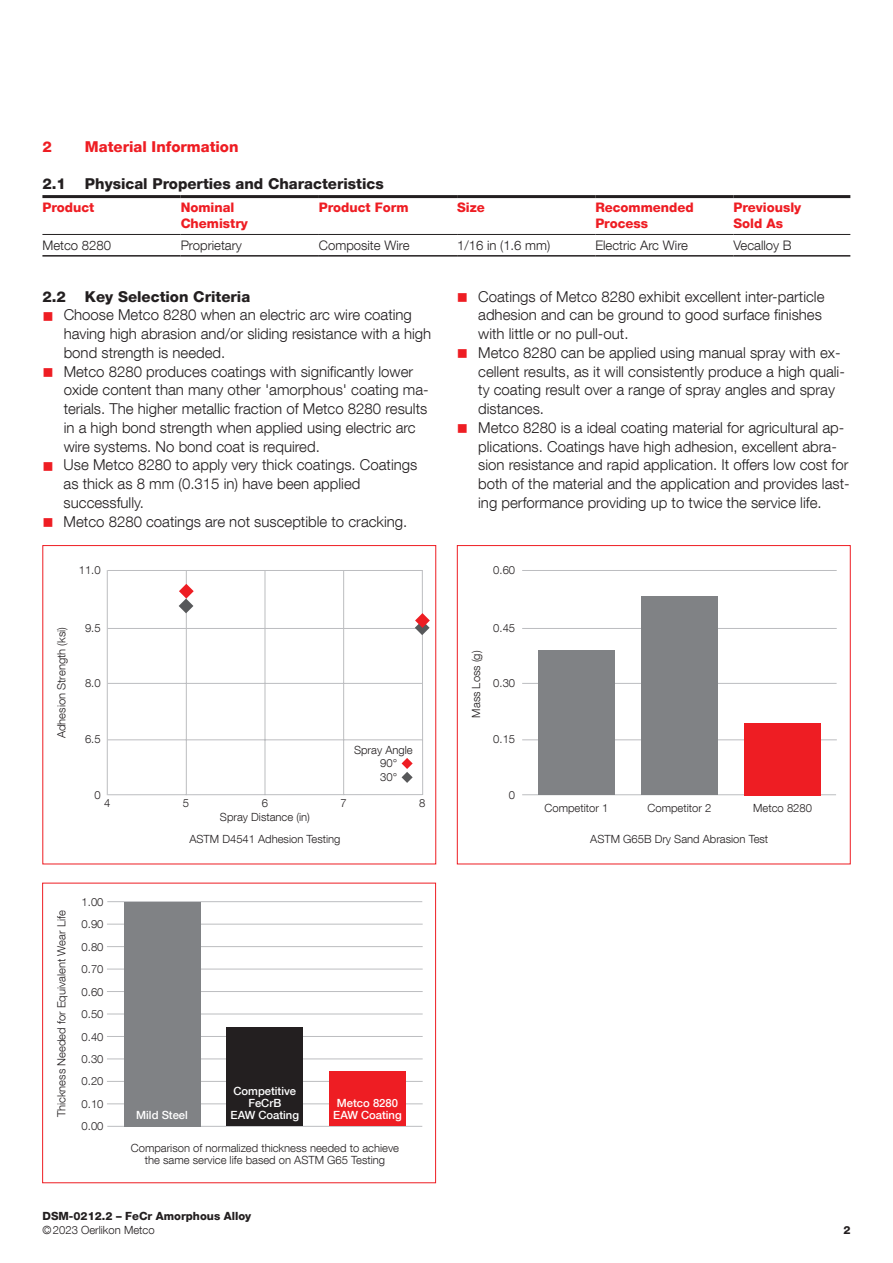
<style>
.page{position:relative;width:893px;height:1263px;background:#fff}
.page>*{position:absolute;margin:0;border:0;box-sizing:border-box;transform-origin:0 0}
.t1{font:300 15px/18.8px "Helvetica Neue LT Com";color:#231f20}
.t2{font:800 15px "Helvetica Neue LT Com";color:#231f20}
.t3{font:800 15px "Helvetica Neue LT Com";color:#ee1d23}
.t4{font:800 13.2px/16.5px "Helvetica Neue LT Com";color:#ee1d23}
.t5{font:300 13.2px "Helvetica Neue LT Com";color:#231f20}
.t6{font:300 11.25px/22.5px "Helvetica Neue LT Com";color:#231f20}
.t7{font:500 11.25px/12px "Helvetica Neue LT Com";color:#fff;text-align:center}
.t8{font:800 11.25px "Helvetica Neue LT Com";color:#231f20}
.s1{color:#ee1d23}
</style>
<div class="page">
<hr style="left:522px;top:570px;width:315px;height:1px;background:#bcbdc0">
<hr style="left:522px;top:628px;width:315px;height:1px;background:#bcbdc0">
<hr style="left:522px;top:683px;width:315px;height:1px;background:#bcbdc0">
<hr style="left:522px;top:739px;width:315px;height:1px;background:#bcbdc0">
<hr style="left:522px;top:794px;width:314px;height:1px;background:#bcbdc0">
<div style="left:538px;top:651px;width:77px;height:144px;background:#808285"></div>
<div style="left:744px;top:723px;width:77px;height:72px;background:#ee1d23"></div>
<div style="left:457px;top:545px;width:393px;height:319px;border:1px solid #ee1d23"></div>
<div style="left:641px;top:596px;width:77px;height:199px;background:#808285"></div>
<hr style="left:108px;top:570px;width:314px;height:1px;background:#bcbdc0">
<hr style="left:108px;top:628px;width:314px;height:1px;background:#bcbdc0">
<hr style="left:108px;top:683px;width:314px;height:1px;background:#bcbdc0">
<hr style="left:108px;top:739px;width:314px;height:1px;background:#bcbdc0">
<hr style="left:108px;top:794px;width:314px;height:1px;background:#bcbdc0">
<hr style="left:186px;top:570px;width:1px;height:225px;background:#bcbdc0">
<hr style="left:265px;top:570px;width:1px;height:225px;background:#bcbdc0">
<hr style="left:343px;top:570px;width:1px;height:225px;background:#bcbdc0">
<hr style="left:422px;top:570px;width:1px;height:225px;background:#bcbdc0">
<div style="left:43px;top:545px;width:393px;height:319px;border:1px solid #ee1d23"></div>
<hr style="left:107px;top:570px;width:1px;height:225px;background:#bcbdc0">
<svg style="left:179px;top:584px;width:15px;height:29px"></svg>
<svg style="left:415px;top:613px;width:15px;height:22px"></svg>
<svg style="left:402px;top:758px;width:11px;height:25px"></svg>
<hr style="left:42px;top:195px;width:139px;height:3px;background:#231f20">
<hr style="left:181px;top:195px;width:138px;height:3px;background:#231f20">
<hr style="left:319px;top:195px;width:138px;height:3px;background:#231f20">
<hr style="left:457px;top:195px;width:138px;height:3px;background:#231f20">
<hr style="left:595px;top:195px;width:138px;height:3px;background:#231f20">
<hr style="left:733px;top:195px;width:117px;height:3px;background:#231f20">
<hr style="left:42px;top:255px;width:139px;height:2px;background:#231f20">
<hr style="left:181px;top:255px;width:138px;height:2px;background:#231f20">
<hr style="left:319px;top:255px;width:138px;height:2px;background:#231f20">
<hr style="left:457px;top:255px;width:138px;height:2px;background:#231f20">
<hr style="left:595px;top:255px;width:138px;height:2px;background:#231f20">
<hr style="left:733px;top:255px;width:117px;height:2px;background:#231f20">
<hr style="left:42px;top:234px;width:139px;height:1px;background:#231f20">
<hr style="left:181px;top:234px;width:138px;height:1px;background:#231f20">
<hr style="left:319px;top:234px;width:138px;height:1px;background:#231f20">
<hr style="left:457px;top:234px;width:138px;height:1px;background:#231f20">
<hr style="left:595px;top:234px;width:138px;height:1px;background:#231f20">
<hr style="left:733px;top:234px;width:117px;height:1px;background:#231f20">
<div style="left:42px;top:883px;width:394px;height:300px;border:1px solid #ee1d23"></div>
<hr style="left:107px;top:924px;width:316px;height:1px;background:#bcbdc0">
<hr style="left:107px;top:946px;width:316px;height:1px;background:#bcbdc0">
<hr style="left:107px;top:969px;width:316px;height:1px;background:#bcbdc0">
<hr style="left:107px;top:991px;width:316px;height:1px;background:#bcbdc0">
<hr style="left:107px;top:1014px;width:316px;height:1px;background:#bcbdc0">
<hr style="left:107px;top:1036px;width:316px;height:1px;background:#bcbdc0">
<hr style="left:107px;top:1058px;width:316px;height:1px;background:#bcbdc0">
<hr style="left:107px;top:1081px;width:316px;height:1px;background:#bcbdc0">
<hr style="left:107px;top:1103px;width:316px;height:1px;background:#bcbdc0">
<hr style="left:107px;top:1126px;width:315px;height:1px;background:#bcbdc0">
<hr style="left:107px;top:901px;width:315px;height:1px;background:#bcbdc0">
<div style="left:124px;top:902px;width:76px;height:224px;background:#808285"></div>
<div style="left:227px;top:1027px;width:76px;height:99px;background:#231f20"></div>
<div style="left:329px;top:1072px;width:77px;height:54px;background:#ee1d23"></div>
<p class="t3" style="left:42px;top:137px;width:11px">2</p>
<p class="t3" style="left:85px;top:137px;width:155px">Material Information</p>
<p class="t2" style="left:42px;top:175px;width:25px">2.1</p>
<p class="t2" style="left:85px;top:175px;width:300px">Physical Properties and Characteristics</p>
<p class="t4" style="left:42px;top:199px;width:53px">Product</p>
<p class="t4" style="left:181px;top:199px;width:69px">Nominal<br>Chemistry</p>
<p class="t4" style="left:319px;top:199px;width:91px">Product Form</p>
<p class="t4" style="left:457px;top:199px;width:29px">Size</p>
<p class="t4" style="left:595px;top:199px;width:100px">Recommended<br>Process</p>
<p class="t4" style="left:733px;top:199px;width:69px">Previously<br>Sold As</p>
<p class="t5" style="left:42px;top:237px;width:70px">Metco 8280</p>
<p class="t5" style="left:181px;top:237px;width:63px">Proprietary</p>
<p class="t5" style="left:319px;top:237px;width:92px">Composite Wire</p>
<p class="t5" style="left:457px;top:237px;width:95px">1/16 in (1.6 mm)</p>
<p class="t5" style="left:595px;top:237px;width:94px">Electric Arc Wire</p>
<p class="t5" style="left:733px;top:237px;width:60px">Vecalloy B</p>
<p class="t2" style="left:42px;top:287px;width:25px">2.2</p>
<p class="t2" style="left:85px;top:287px;width:167px">Key Selection Criteria</p>
<p class="t1" style="left:64px;top:305px;width:369px;text-indent:-21px"><span class="s1">■</span> Choose Metco 8280 when an electric arc wire coating having high abrasion and/or sliding resistance with a high bond strength is needed.</p>
<p class="t1" style="left:64px;top:362px;width:367px;text-indent:-21px"><span class="s1">■</span> Metco 8280 produces coatings with significantly lower oxide content than many other 'amorphous' coating ma&shy;terials. The higher metallic fraction of Metco 8280 results in a high bond strength when applied using electric arc wire systems. No bond coat is required.</p>
<p class="t1" style="left:64px;top:455px;width:355px;text-indent:-21px"><span class="s1">■</span> Use Metco 8280 to apply very thick coatings. Coatings as thick as 8 mm (0.315 in) have been applied successfully.</p>
<p class="t1" style="left:42px;top:512px;width:366px"><span class="s1">■</span> Metco 8280 coatings are not susceptible to cracking.</p>
<p class="t1" style="left:478px;top:287px;width:348px;text-indent:-21px"><span class="s1">■</span> Coatings of Metco 8280 exhibit excellent inter-particle adhesion and can be ground to good surface finishes with little or no pull-out.</p>
<p class="t1" style="left:478px;top:343px;width:368px;text-indent:-21px"><span class="s1">■</span> Metco 8280 can be applied using manual spray with ex&shy;cellent results, as it will consistently produce a high quali&shy;ty coating result over a range of spray angles and spray distances.</p>
<p class="t1" style="left:478px;top:418px;width:373px;text-indent:-21px"><span class="s1">■</span> Metco 8280 is a ideal coating material for agricultural ap&shy;plications. Coatings have high adhesion, excellent abra&shy;sion resistance and rapid application. It offers low cost for both of the material and the application and provides last&shy;ing performance providing up to twice the service life.</p>
<p class="t6" style="left:79px;top:559px;width:23px">11.0</p>
<p class="t6" style="left:50px;top:738px;width:113px;rotate:-90deg">Adhesion Strength (ksi)</p>
<p class="t6" style="left:85px;top:617px;width:17px">9.5</p>
<p class="t6" style="left:85px;top:671px;width:17px">8.0</p>
<p class="t6" style="left:85px;top:727px;width:17px">6.5</p>
<p class="t6" style="left:380px;top:742px;width:34px;line-height:14px;text-indent:-26px">Spray Angle<br>90°<br>30°</p>
<p class="t6" style="left:94px;top:784px;width:8px">0</p>
<p class="t6" style="left:104px;top:792px;width:8px">4</p>
<p class="t6" style="left:183px;top:792px;width:8px">5</p>
<p class="t6" style="left:262px;top:792px;width:8px">6</p>
<p class="t6" style="left:340px;top:792px;width:8px">7</p>
<p class="t6" style="left:419px;top:792px;width:8px">8</p>
<p class="t6" style="left:220px;top:806px;width:92px">Spray Distance (in)</p>
<p class="t6" style="left:189px;top:828px;width:153px">ASTM D4541 Adhesion Testing</p>
<p class="t6" style="left:50px;top:1117px;width:208px;rotate:-90deg">Thickness Needed for Equivalent Wear Life</p>
<p class="t6" style="left:82px;top:890px;width:23px;text-align:justify">1.00<br>0.90<br>0.80<br>0.70<br>0.60<br>0.50<br>0.40<br>0.30<br>0.20<br>0.10<br>0.00</p>
<p class="t7" style="left:231px;top:1085px;width:70px">Competitive<br>FeCrB<br>EAW Coating</p>
<p class="t6" style="left:131px;top:1141px;width:270px;line-height:12px;text-align:center">Comparison of normalized thickness needed to achieve the same service life based on ASTM G65 Testing</p>
<p class="t7" style="left:136px;top:1109px;width:53px">Mild Steel</p>
<p class="t7" style="left:333px;top:1097px;width:70px">Metco 8280<br>EAW Coating</p>
<p class="t6" style="left:493px;top:559px;width:23px">0.60</p>
<p class="t6" style="left:465px;top:718px;width:69px;rotate:-90deg">Mass Loss (g)</p>
<p class="t6" style="left:493px;top:617px;width:23px">0.45</p>
<p class="t6" style="left:493px;top:671px;width:23px">0.30</p>
<p class="t6" style="left:493px;top:727px;width:23px">0.15</p>
<p class="t6" style="left:509px;top:784px;width:8px">0</p>
<p class="t6" style="left:544px;top:796px;width:65px">Competitor 1</p>
<p class="t6" style="left:753px;top:796px;width:60px">Metco 8280</p>
<p class="t6" style="left:590px;top:828px;width:179px">ASTM G65B Dry Sand Abrasion Test</p>
<p class="t6" style="left:648px;top:796px;width:65px">Competitor 2</p>
<p class="t8" style="left:43px;top:1209px;width:210px">DSM-0212.2 – FeCr Amorphous Alloy</p>
<p class="t6" style="left:43px;top:1218px;width:114px">©2023 Oerlikon Metco</p>
<p class="t8" style="left:843px;top:1223px;width:9px">2</p>
</div>
